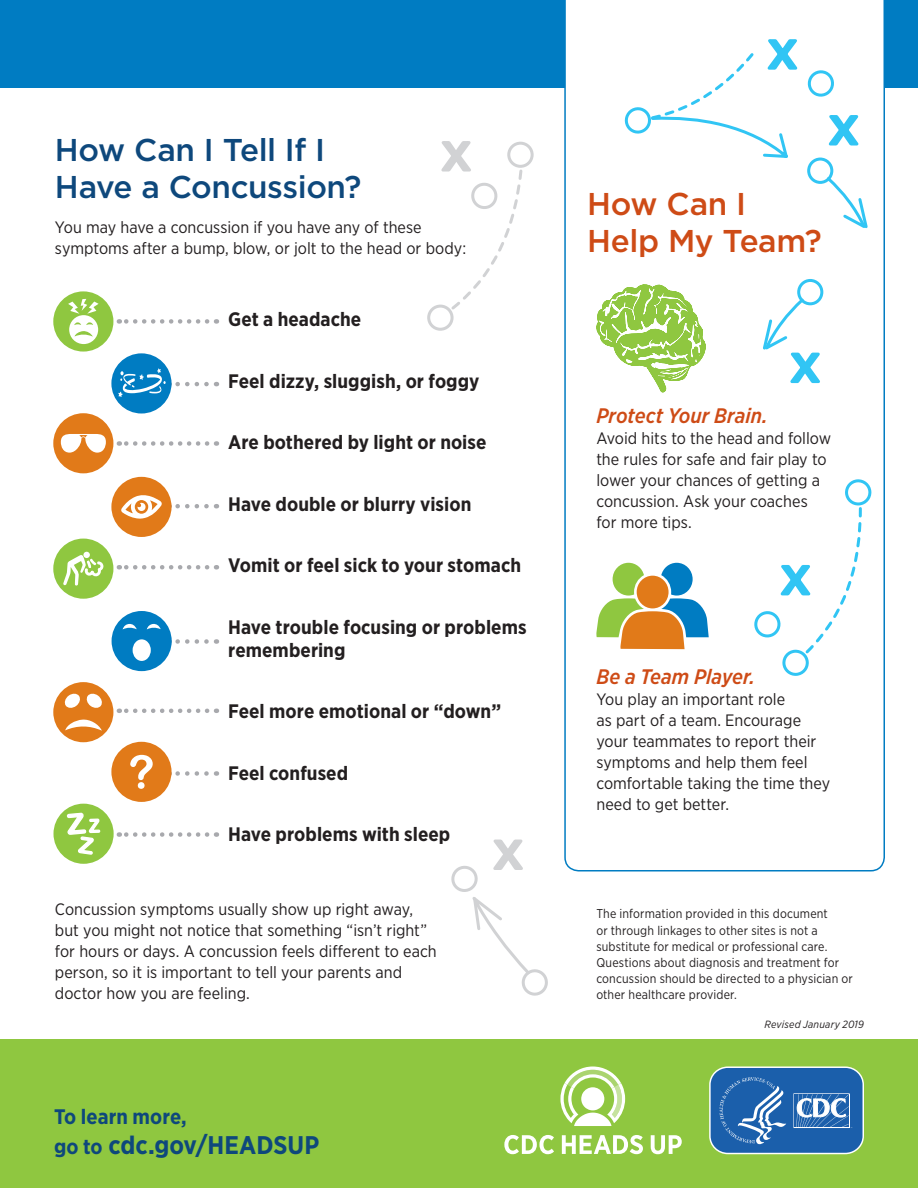
<style>
.page{position:relative;width:918px;height:1188px;background:#fff}
.page>*{position:absolute;margin:0;border:0;box-sizing:border-box;transform-origin:0 0}
.t1{font:500 31.5px/36.8px "Gotham";letter-spacing:-.015em;color:#0e487c}
.t2{font:500 31.5px/36.8px "Gotham";letter-spacing:-.015em;color:#ce4b16}
.t3{font:700 25.5px "Gotham Narrow";color:#0e487c}
.t4{font:italic 500 21px "Gotham Narrow";color:#ce4b16}
.t5{font:700 21px "Gotham Narrow";color:#0e487c}
.t6{font:700 19.5px/23.4px "Gotham Narrow";color:#231f20}
.t7{font:16.5px/21px "Gotham Narrow";color:#231f20}
.t8{font:12.75px/16.2px "Gotham Narrow";letter-spacing:.01em;color:#231f20}
.t9{font:italic 10.5px "Gotham Narrow";letter-spacing:.015em;color:#231f20}
.s1{font-size:21px}
</style>
<div class="page">
<div style="left:0;top:0;width:918px;height:88px;background:#007cc2"></div>
<svg style="left:564px;top:0;width:321px;height:872px"></svg>
<div style="left:0;top:1040px;width:918px;height:148px;background:#8fc740"></div>
<svg style="left:119px;top:441px;width:88px;height:5px"></svg>
<svg style="left:175px;top:504px;width:32px;height:4px"></svg>
<svg style="left:119px;top:565px;width:88px;height:5px"></svg>
<svg style="left:175px;top:639px;width:32px;height:5px"></svg>
<svg style="left:119px;top:709px;width:88px;height:4px"></svg>
<svg style="left:175px;top:771px;width:32px;height:5px"></svg>
<svg style="left:119px;top:832px;width:88px;height:5px"></svg>
<div style="left:112px;top:611px;width:60px;height:60px;background:#007cc2;border-radius:50%"></div>
<svg style="left:123px;top:624px;width:14px;height:5px"></svg>
<svg style="left:147px;top:624px;width:14px;height:5px"></svg>
<div style="left:133px;top:639px;width:18px;height:22px;background:#fff;border-radius:50%"></div>
<div style="left:53px;top:682px;width:60px;height:60px;background:#e17a19;border-radius:50%"></div>
<svg style="left:65px;top:719px;width:37px;height:12px"></svg>
<svg style="left:64px;top:693px;width:38px;height:15px"></svg>
<div style="left:53px;top:539px;width:60px;height:60px;background:#8fc740;border-radius:50%"></div>
<div style="left:83px;top:552px;width:7px;height:6px;background:#fff;border-radius:50%"></div>
<svg style="left:63px;top:555px;width:41px;height:31px"></svg>
<div style="left:111px;top:477px;width:61px;height:60px;background:#e17a19;border-radius:50%"></div>
<svg style="left:121px;top:495px;width:41px;height:24px"></svg>
<div style="left:53px;top:804px;width:61px;height:60px;background:#8fc740;border-radius:50%"></div>
<svg style="left:66px;top:812px;width:35px;height:48px"></svg>
<svg style="left:119px;top:319px;width:88px;height:5px"></svg>
<div style="left:111px;top:353px;width:61px;height:61px;background:#007cc2;border-radius:50%"></div>
<svg style="left:118px;top:368px;width:89px;height:31px"></svg>
<div style="left:53px;top:291px;width:60px;height:61px;background:#8fc740;border-radius:50%"></div>
<svg style="left:68px;top:299px;width:31px;height:45px"></svg>
<div style="left:53px;top:413px;width:60px;height:60px;background:#e17a19;border-radius:50%"></div>
<svg style="left:61px;top:434px;width:45px;height:19px"></svg>
<div style="left:111px;top:742px;width:61px;height:60px;background:#e17a19;border-radius:50%"></div>
<svg style="left:130px;top:755px;width:23px;height:34px"></svg>
<svg style="left:709px;top:1066px;width:155px;height:88px;background:#4079b4"></svg>
<svg style="left:560px;top:1066px;width:65px;height:60px"></svg>
<svg style="left:504px;top:1135px;width:50px;height:19px"></svg>
<svg style="left:562px;top:1135px;width:81px;height:19px"></svg>
<svg style="left:651px;top:1135px;width:31px;height:19px"></svg>
<svg style="left:754px;top:477px;width:120px;height:201px"></svg>
<div style="left:807px;top:158px;width:26px;height:26px;border:3px solid #31c5f4;border-radius:50%"></div>
<svg style="left:625px;top:37px;width:238px;height:123px"></svg>
<svg style="left:824px;top:174px;width:47px;height:59px"></svg>
<div style="left:797px;top:279px;width:26px;height:26px;border:3px solid #31c5f4;border-radius:50%"></div>
<svg style="left:760px;top:296px;width:64px;height:90px"></svg>
<svg style="left:451px;top:839px;width:97px;height:157px"></svg>
<div style="left:507px;top:141px;width:27px;height:27px;border:3px solid #d1d2d4;border-radius:50%"></div>
<div style="left:427px;top:304px;width:27px;height:27px;border:3px solid #d1d2d4;border-radius:50%"></div>
<svg style="left:437px;top:141px;width:87px;height:171px"></svg>
<svg style="left:595px;top:283px;width:116px;height:112px"></svg>
<svg style="left:596px;top:563px;width:113px;height:86px"></svg>
<h2 class="t1" style="left:55px;top:131px;width:308px">How Can I Tell If I<br>Have a Concussion?</h2>
<p class="t7" style="left:55px;top:216px;width:413px">You may have a concussion if you have any of these symptoms after a bump, blow, or jolt to the head or body:</p>
<p class="t6" style="left:228px;top:308px;width:135px">Get a headache</p>
<p class="t6" style="left:228px;top:369px;width:253px">Feel dizzy, sluggish, or foggy</p>
<p class="t6" style="left:228px;top:431px;width:260px">Are bothered by light or noise</p>
<p class="t6" style="left:228px;top:492px;width:245px">Have double or blurry vision</p>
<p class="t6" style="left:228px;top:553px;width:294px">Vomit or feel sick to your stomach</p>
<p class="t6" style="left:228px;top:615px;width:300px">Have trouble focusing or problems remembering</p>
<p class="t6" style="left:228px;top:700px;width:274px">Feel more emotional or “down”</p>
<p class="t6" style="left:228px;top:761px;width:121px">Feel confused</p>
<p class="t6" style="left:228px;top:823px;width:224px">Have problems with sleep</p>
<p class="t7" style="left:55px;top:898px;width:383px">Concussion symptoms usually show up right away, but you might not notice that something “isn’t right” for hours or days. A concussion feels different to each person, so it is important to tell your parents and doctor how you are feeling.</p>
<p class="t5" style="left:54px;top:1103px;width:134px">To learn more,</p>
<p class="t3" style="left:54px;top:1129px;width:267px"><span class="s1">go to</span> cdc.gov/HEADSUP</p>
<h2 class="t2" style="left:587px;top:185px;width:236px">How Can I<br>Help My Team?</h2>
<p class="t4" style="left:596px;top:402px;width:173px">Protect Your Brain.</p>
<p class="t7" style="left:596px;top:428px;width:236px">Avoid hits to the head and follow the rules for safe and fair play to lower your chances of getting a concussion. Ask your coaches for more tips.</p>
<p class="t4" style="left:596px;top:663px;width:160px">Be a Team Player.</p>
<p class="t7" style="left:596px;top:688px;width:235px">You play an important role<br>as part of a team. Encourage your teammates to report their symptoms and help them feel comfortable taking the time they need to get better.</p>
<p class="t8" style="left:596px;top:906px;width:258px">The information provided in this document<br>or through linkages to other sites is not a substitute for medical or professional care.<br>Questions about diagnosis and treatment for concussion should be directed to a physician or other healthcare provider.</p>
<p class="t9" style="left:765px;top:1018px;width:101px">Revised January 2019</p>
</div>
